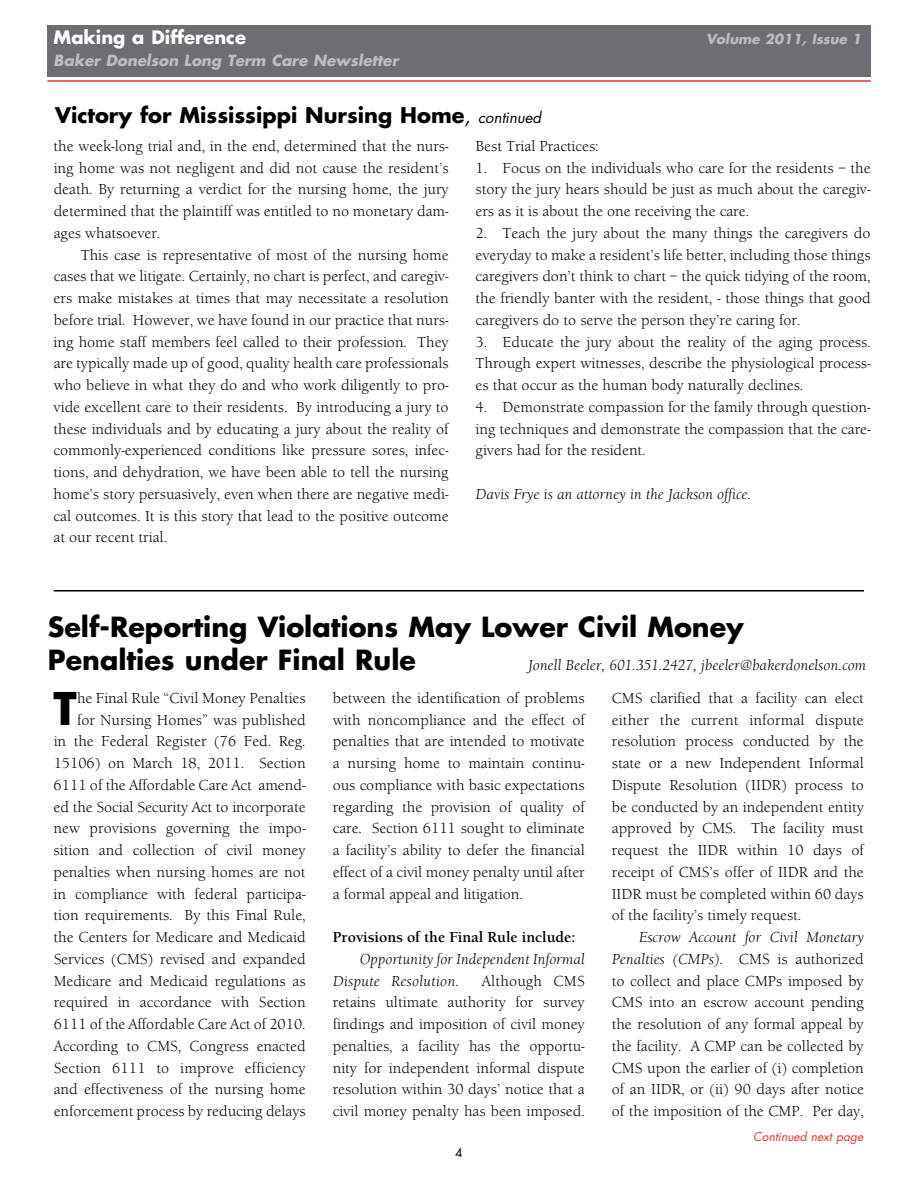
<style>
.page{position:relative;width:918px;height:1188px;background:#fff}
.page>*{position:absolute;margin:0;border:0;box-sizing:border-box;transform-origin:0 0}
.t1{font:700 43.8px "Futura";color:#000}
.t2{font:700 27px/32.4px "Futura";color:#000}
.t3{font:700 21px "Futura";color:#000}
.t4{font:700 18px "Futura";color:#fff}
.t5{font:15px/21.8px "Berkeley Old ITC";color:#000;text-align:justify}
.t6{font:italic 15px/21.8px "Berkeley Old ITC";color:#000}
.t7{font:italic 700 15px "Futura";color:#bcbec0}
.t8{font:700 15px "Berkeley Old ITC";color:#000}
.t9{font:italic 700 13.5px "Futura";color:#bcbec0}
.t10{font:italic 12px "Futura";color:#ee3124}
.t11{font:12px "Futura";color:#000}
.s1{font-weight:400;font-style:italic}
.s2{font-weight:400;font-style:italic;font-size:15px}
.s3{font-style:italic}
</style>
<div class="page">
<div style="left:47px;top:25px;width:824px;height:51px;background:#6d6e71"></div>
<hr style="left:47px;top:80px;width:824px;height:2px;background:#ee3124">
<hr style="left:54px;top:590px;width:810px;height:2px;background:#000">
<p class="t4" style="left:54px;top:26px;width:194px">Making a Difference</p>
<p class="t9" style="left:706px;top:30px;width:157px">Volume 2011, Issue 1</p>
<p class="t7" style="left:54px;top:50px;width:346px">Baker Donelson Long Term Care Newsletter</p>
<h3 class="t3" style="left:55px;top:101px;width:488px">Victory for Mississippi Nursing Home<span class="s1">,</span> <span class="s2">continued</span></h3>
<p class="t5" style="left:54px;top:135px;width:397px">the week-long trial and, in the end, determined that the nurs&shy;ing home was not negligent and did not cause the resident’s death. By returning a verdict for the nursing home, the jury determined that the plaintiff was entitled to no monetary dam&shy;ages whatsoever.</p>
<p class="t5" style="left:54px;top:244px;width:397px;text-indent:27px">This case is representative of most of the nursing home cases that we litigate. Certainly, no chart is perfect, and caregiv&shy;ers make mistakes at times that may necessitate a resolution before trial. However, we have found in our practice that nurs&shy;ing home staff members feel called to their profession. They are typically made up of good, quality health care professionals who believe in what they do and who work diligently to pro&shy;vide excellent care to their residents. By introducing a jury to these individuals and by educating a jury about the reality of commonly-experienced conditions like pressure sores, infec&shy;tions, and dehydration, we have been able to tell the nursing home’s story persuasively, even when there are negative medi&shy;cal outcomes. It is this story that lead to the positive outcome at our recent trial.</p>
<p class="t5" style="left:476px;top:135px;width:125px">Best Trial Practices:</p>
<p class="t5" style="left:476px;top:157px;width:397px">1. Focus on the individuals who care for the residents – the story the jury hears should be just as much about the caregiv&shy;ers as it is about the one receiving the care.</p>
<p class="t5" style="left:476px;top:222px;width:397px">2. Teach the jury about the many things the caregivers do everyday to make a resident’s life better, including those things caregivers don’t think to chart – the quick tidying of the room, the friendly banter with the resident, - those things that good caregivers do to serve the person they’re caring for.</p>
<p class="t5" style="left:476px;top:331px;width:397px">3. Educate the jury about the reality of the aging process.<br>Through expert witnesses, describe the physiological process&shy;es that occur as the human body naturally declines.</p>
<p class="t5" style="left:476px;top:396px;width:397px">4. Demonstrate compassion for the family through question&shy;ing techniques and demonstrate the compassion that the care&shy;givers had for the resident.</p>
<p class="t6" style="left:476px;top:483px;width:277px">Davis Frye is an attorney in the Jackson office.</p>
<h2 class="t2" style="left:48px;top:610px;width:698px">Self-Reporting Violations May Lower Civil Money<br>Penalties under Final Rule</h2>
<p class="t6" style="left:528px;top:654px;width:339px">Jonell Beeler, 601.351.2427, jbeeler@bakerdonelson.com</p>
<h1 class="t1" style="left:54px;top:679px;width:25px">T</h1>
<p class="t5" style="left:54px;top:687px;width:254px;text-align:right">he Final Rule “Civil Money Penalties<br>for Nursing Homes” was published<br>in the Federal Register (76 Fed. Reg.<br>15106) on March 18, 2011. Section 6111 of the Affordable Care Act amend&shy;ed the Social Security Act to incorporate new provisions governing the impo&shy;sition and collection of civil money penalties when nursing homes are not in compliance with federal participa&shy;tion requirements. By this Final Rule, the Centers for Medicare and Medicaid Services (CMS) revised and expanded Medicare and Medicaid regulations as required in accordance with Section 6111 of the Affordable Care Act of 2010.<br>According to CMS, Congress enacted Section 6111 to improve efficiency and effectiveness of the nursing home enforcement process by reducing delays</p>
<p class="t5" style="left:333px;top:687px;width:254px">between the identification of problems with noncompliance and the effect of penalties that are intended to motivate a nursing home to maintain continu&shy;ous compliance with basic expectations regarding the provision of quality of care. Section 6111 sought to eliminate a facility’s ability to defer the financial effect of a civil money penalty until after a formal appeal and litigation.</p>
<p class="t8" style="left:333px;top:928px;width:244px">Provisions of the Final Rule include:</p>
<p class="t6" style="left:333px;top:948px;width:254px;text-indent:27px">Opportunity for Independent Informal<br>Dispute Resolution.</p>
<p class="t5" style="left:333px;top:970px;width:254px;text-indent:149px">Although CMS retains ultimate authority for survey findings and imposition of civil money penalties, a facility has the opportu&shy;nity for independent informal dispute resolution within 30 days’ notice that a civil money penalty has been imposed.</p>
<p class="t11" style="left:455px;top:1145px;width:9px">4</p>
<p class="t5" style="left:612px;top:687px;width:254px">CMS clarified that a facility can elect either the current informal dispute resolution process conducted by the state or a new Independent Informal Dispute Resolution (IIDR) process to be conducted by an independent entity approved by CMS. The facility must request the IIDR within 10 days of receipt of CMS’s offer of IIDR and the IIDR must be completed within 60 days of the facility’s timely request.</p>
<p class="t5" style="left:612px;top:926px;width:254px;text-indent:27px"><span class="s3">Escrow Account for Civil Monetary Penalties (CMPs).</span> CMS is authorized to collect and place CMPs imposed by CMS into an escrow account pending the resolution of any formal appeal by the facility. A CMP can be collected by CMS upon the earlier of (i) completion of an IIDR, or (ii) 90 days after notice of the imposition of the CMP. Per day,</p>
<p class="t10" style="left:753px;top:1129px;width:111px">Continued next page</p>
</div>
